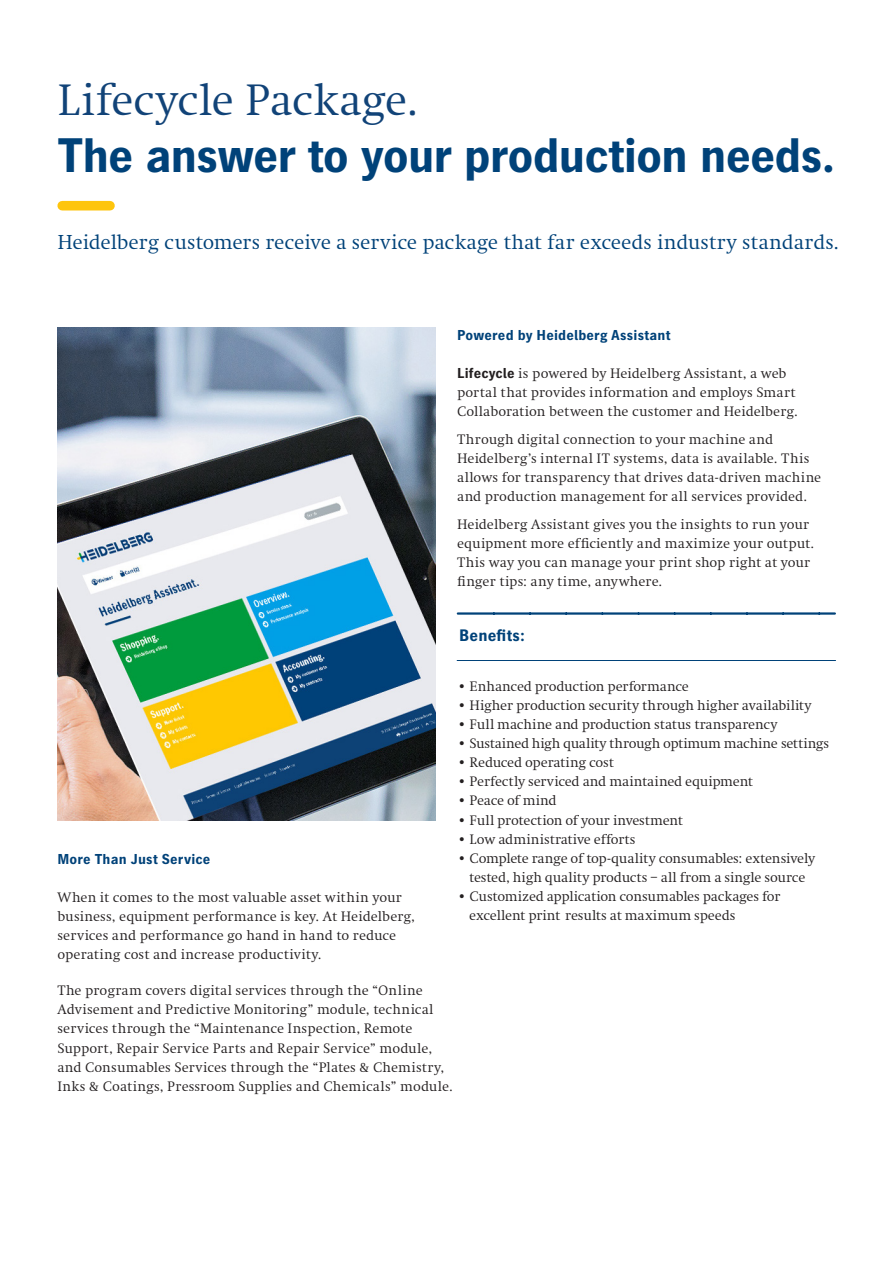
<style>
.page{position:relative;width:893px;height:1263px;background:#fff}
.page>*{position:absolute;margin:0;border:0;box-sizing:border-box;transform-origin:0 0}
._001_Headline_2___A4{font:700 48px "Heidelberg Gothic Ml";letter-spacing:-.02em;color:#004279}
._001_Headline_2___A4-2{font:45.75px "Heidelberg Antiqua ML";letter-spacing:-.01em;color:#114378}
._002_Intro_Text_1{font:21px "Heidelberg Antiqua ML";color:#004279}
._014_Info_Headline{font:700 16.5px "Heidelberg Gothic Ml";letter-spacing:.005em;color:#004279}
._003_Copy_Text___A4{font:14.25px/19.2px "Heidelberg Antiqua ML";letter-spacing:.01em;color:#231f20}
._014_Info_Copy_Bulle{font:14.25px/19.2px "Heidelberg Antiqua ML";letter-spacing:-.01em;color:#231f20;text-align:center}
._003_Copy_Headline_B{font:700 14.25px "Heidelberg Gothic Ml";letter-spacing:.01em;color:#004279}
.s1{font-family:"Heidelberg Gothic Ml";font-weight:700}
</style>
<div class="page">
<img style="left:57px;top:328px;width:379px;height:493px">
<div style="left:62px;top:201px;width:48px;height:9px;background:#fec50d"></div>
<svg style="left:458px;top:612px;width:377px;height:3px"></svg>
<svg style="left:457px;top:660px;width:379px;height:1px"></svg>
<p class="_001_Headline_2___A4-2" style="left:57px;top:74px;width:363px">Lifecycle Package.</p>
<p class="_001_Headline_2___A4" style="left:57px;top:129px;width:780px">The answer to your production needs.</p>
<p class="_002_Intro_Text_1" style="left:57px;top:230px;width:783px">Heidelberg customers receive a service package that far exceeds industry standards.</p>
<p class="_003_Copy_Headline_B" style="left:457px;top:327px;width:215px">Powered by Heidelberg Assistant</p>
<p class="_003_Copy_Text___A4" style="left:457px;top:364px;width:342px"><span class="s1">Lifecycle</span> is powered by Heidelberg Assistant, a web portal that provides information and employs Smart<br>Collaboration between the customer and Heidelberg.</p>
<p class="_003_Copy_Text___A4" style="left:457px;top:430px;width:366px">Through digital connection to your machine and Heidelberg’s internal IT systems, data is available. This allows for transparency that drives data-driven machine and production management for all services provided.</p>
<p class="_003_Copy_Text___A4" style="left:457px;top:515px;width:359px">Heidelberg Assistant gives you the insights to run your equipment more efficiently and maximize your output.<br>This way you can manage your print shop right at your finger tips: any time, anywhere.</p>
<p class="_014_Info_Headline" style="left:459px;top:626px;width:67px">Benefits:</p>
<p class="_003_Copy_Headline_B" style="left:57px;top:851px;width:155px">More Than Just Service</p>
<p class="_003_Copy_Text___A4" style="left:57px;top:888px;width:359px">When it comes to the most valuable asset within your business, equipment performance is key. At Heidelberg, services and performance go hand in hand to reduce operating cost and increase productivity.</p>
<p class="_003_Copy_Text___A4" style="left:57px;top:981px;width:397px">The program covers digital services through the “Online Advisement and Predictive Monitoring” module, technical services through the “Maintenance Inspection, Remote Support, Repair Service Parts and Repair Service” module, and Consumables Services through the “Plates &amp; Chemistry, Inks &amp; Coatings, Pressroom Supplies and Chemicals” module.</p>
<p class="_014_Info_Copy_Bulle" style="left:457px;top:676px;width:233px">• Enhanced production performance</p>
<p class="_014_Info_Copy_Bulle" style="left:457px;top:696px;width:356px">• Higher production security through higher availability</p>
<p class="_014_Info_Copy_Bulle" style="left:457px;top:715px;width:322px">• Full machine and production status transparency</p>
<p class="_014_Info_Copy_Bulle" style="left:457px;top:734px;width:373px">• Sustained high quality through optimum machine settings</p>
<p class="_014_Info_Copy_Bulle" style="left:457px;top:753px;width:158px">• Reduced operating cost</p>
<p class="_014_Info_Copy_Bulle" style="left:457px;top:772px;width:297px">• Perfectly serviced and maintained equipment</p>
<p class="_014_Info_Copy_Bulle" style="left:457px;top:791px;width:101px">• Peace of mind</p>
<p class="_014_Info_Copy_Bulle" style="left:457px;top:810px;width:227px">• Full protection of your investment</p>
<p class="_014_Info_Copy_Bulle" style="left:457px;top:829px;width:180px">• Low administrative efforts</p>
<p class="_014_Info_Copy_Bulle" style="left:457px;top:849px;width:360px">• Complete range of top-quality consumables: extensively tested, high quality products − all from a single source</p>
<p class="_014_Info_Copy_Bulle" style="left:469px;top:887px;width:313px;text-align:left;text-indent:-12px">• Customized application consumables packages for excellent print results at maximum speeds</p>
</div>
